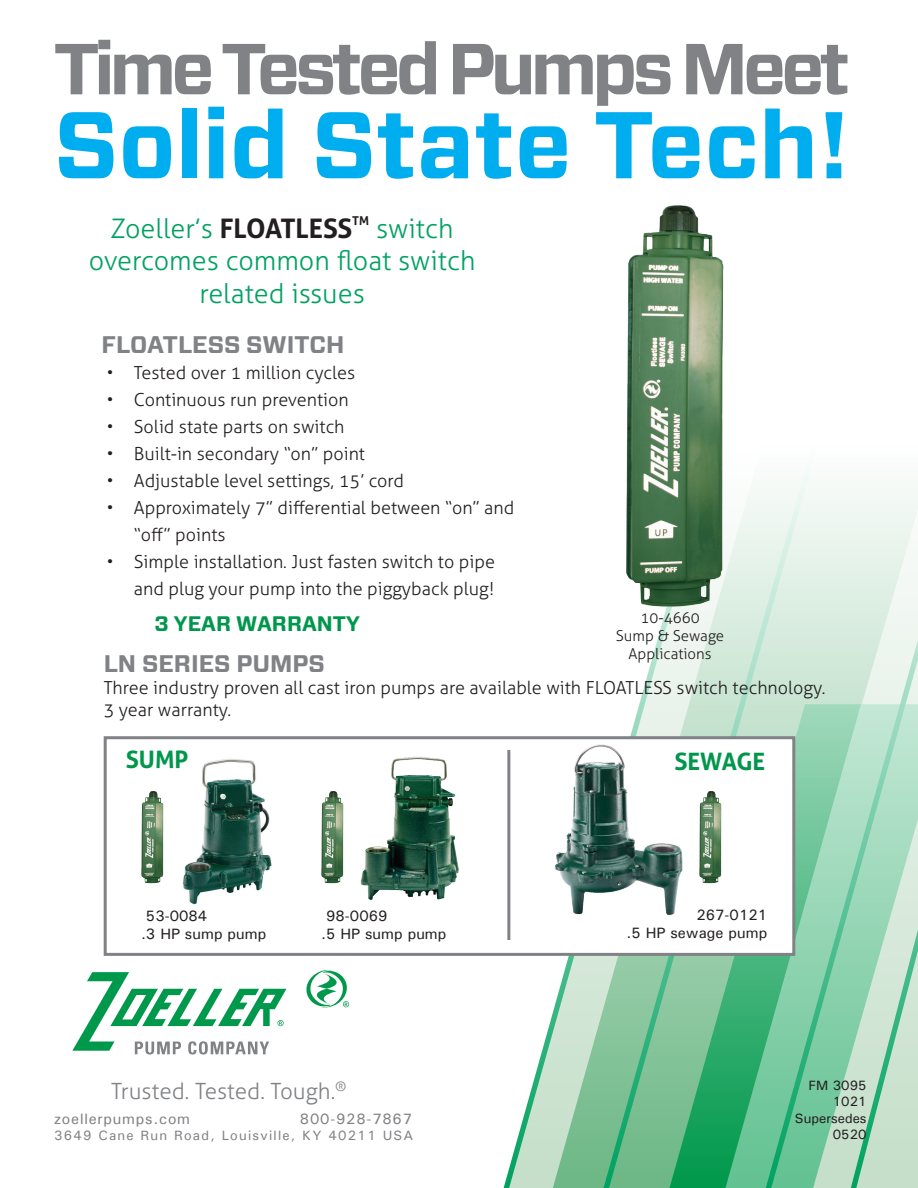
<style>
.page{position:relative;width:918px;height:1188px;background:#fff}
.page>*{position:absolute;margin:0;border:0;box-sizing:border-box;transform-origin:0 0}
.t1{font:700 94.5px "Forza";color:#00aeef}
.t2{font:700 72px "Forza";letter-spacing:-.07em;color:#808285}
.t3{font:300 27px "Aller";color:#00a261}
.t4{font:700 24px "Forza";color:#808285}
.t5{font:700 24px "Aller";color:#00974d}
.t6{font:300 22.5px "Aller";color:#808285}
.t7{font:700 21px "Forza";color:#00974d}
.t8{font:300 18px/27px "Aller";color:#231f20}
.t9{font:500 15px/18px "Univers W1";color:#231f20}
.t10{font:300 15px/18px "Aller";color:#231f20;text-align:center}
.t11{font:500 15px "Univers W1";letter-spacing:.05em;color:#808285}
.t12{font:500 13.5px "Univers W1";letter-spacing:.09em;color:#808285}
.t13{font:500 13.5px/16.2px "Univers W1";color:#231f20;text-align:right}
.t14{font:700 12.3px "Aller";color:#231f20}
.s1{font-weight:700;color:#231f20}
</style>
<div class="page">
<div style="left:744px;top:469px;width:105px;height:39px;background:#f4faf6"></div>
<svg style="left:503px;top:622px;width:197px;height:566px"></svg>
<svg style="left:700px;top:508px;width:218px;height:680px;background:#a5d9bd"></svg>
<svg style="left:72px;top:972px;width:214px;height:83px"></svg>
<svg style="left:306px;top:969px;width:44px;height:39px"></svg>
<div style="left:104px;top:736px;width:691px;height:220px;background:#fff;border:3px solid #808285"></div>
<hr style="left:507px;top:750px;width:3px;height:190px;background:#808285">
<img style="left:626px;top:205px;width:112px;height:417px">
<img style="left:182px;top:759px;width:90px;height:146px">
<img style="left:360px;top:756px;width:99px;height:144px">
<img style="left:555px;top:744px;width:128px;height:171px">
<img style="left:699px;top:791px;width:23px;height:93px">
<img style="left:321px;top:791px;width:23px;height:93px">
<img style="left:141px;top:791px;width:23px;height:93px">
<h2 class="t2" style="left:54px;top:21px;width:798px">Time Tested Pumps Meet</h2>
<h1 class="t1" style="left:54px;top:82px;width:797px">Solid State Tech!</h1>
<h3 class="t3" style="left:111px;top:212px;width:243px">Zoeller’s <span class="s1">FLOATLESS</span></h3>
<p class="t14" style="left:352px;top:213px;width:18px">TM</p>
<h3 class="t3" style="left:376px;top:212px;width:79px">switch</h3>
<h3 class="t3" style="left:89px;top:245px;width:388px">overcomes common float switch</h3>
<h3 class="t3" style="left:199px;top:277px;width:167px">related issues</h3>
<h3 class="t4" style="left:102px;top:329px;width:244px">FLOATLESS SWITCH</h3>
<p class="t8" style="left:107px;top:359px;width:250px">• Tested over 1 million cycles</p>
<p class="t8" style="left:107px;top:386px;width:243px">• Continuous run prevention</p>
<p class="t8" style="left:107px;top:413px;width:239px">• Solid state parts on switch</p>
<p class="t8" style="left:107px;top:440px;width:260px">• Built-in secondary “on” point</p>
<p class="t8" style="left:107px;top:467px;width:299px">• Adjustable level settings, 15’ cord</p>
<p class="t8" style="left:134px;top:494px;width:382px;text-indent:-27px">• Approximately 7” differential between “on” and “off” points</p>
<p class="t8" style="left:107px;top:548px;width:390px;text-align:right">• Simple installation. Just fasten switch to pipe and plug your pump into the piggyback plug!</p>
<p class="t7" style="left:154px;top:610px;width:207px">3 YEAR WARRANTY</p>
<p class="t10" style="left:616px;top:609px;width:110px">10-4660<br>Sump &amp; Sewage<br>Applications</p>
<h3 class="t4" style="left:104px;top:648px;width:223px">LN SERIES PUMPS</h3>
<p class="t8" style="left:104px;top:677px;width:723px;line-height:21.6px">Three industry proven all cast iron pumps are available with FLOATLESS switch technology.<br>3 year warranty.</p>
<h3 class="t5" style="left:674px;top:747px;width:93px">SEWAGE</h3>
<h3 class="t5" style="left:126px;top:745px;width:64px">SUMP</h3>
<p class="t9" style="left:141px;top:906px;width:127px;text-indent:5px">53-0084<br>.3 HP sump pump</p>
<p class="t9" style="left:321px;top:906px;width:127px;text-indent:5px">98-0069<br>.5 HP sump pump</p>
<p class="t9" style="left:626px;top:905px;width:142px;text-align:right">267-0121<br>.5 HP sewage pump</p>
<p class="t6" style="left:111px;top:1077px;width:237px">Trusted. Tested. Tough.<sup>®</sup></p>
<p class="t11" style="left:54px;top:1109px;width:138px">zoellerpumps.com</p>
<p class="t11" style="left:300px;top:1109px;width:114px">800-928-7867</p>
<p class="t12" style="left:54px;top:1127px;width:361px">3649 Cane Run Road, Louisville, KY 40211 USA</p>
<p class="t13" style="left:795px;top:1077px;width:73px">FM 3095<br>1021<br>Supersedes<br>0520</p>
</div>
